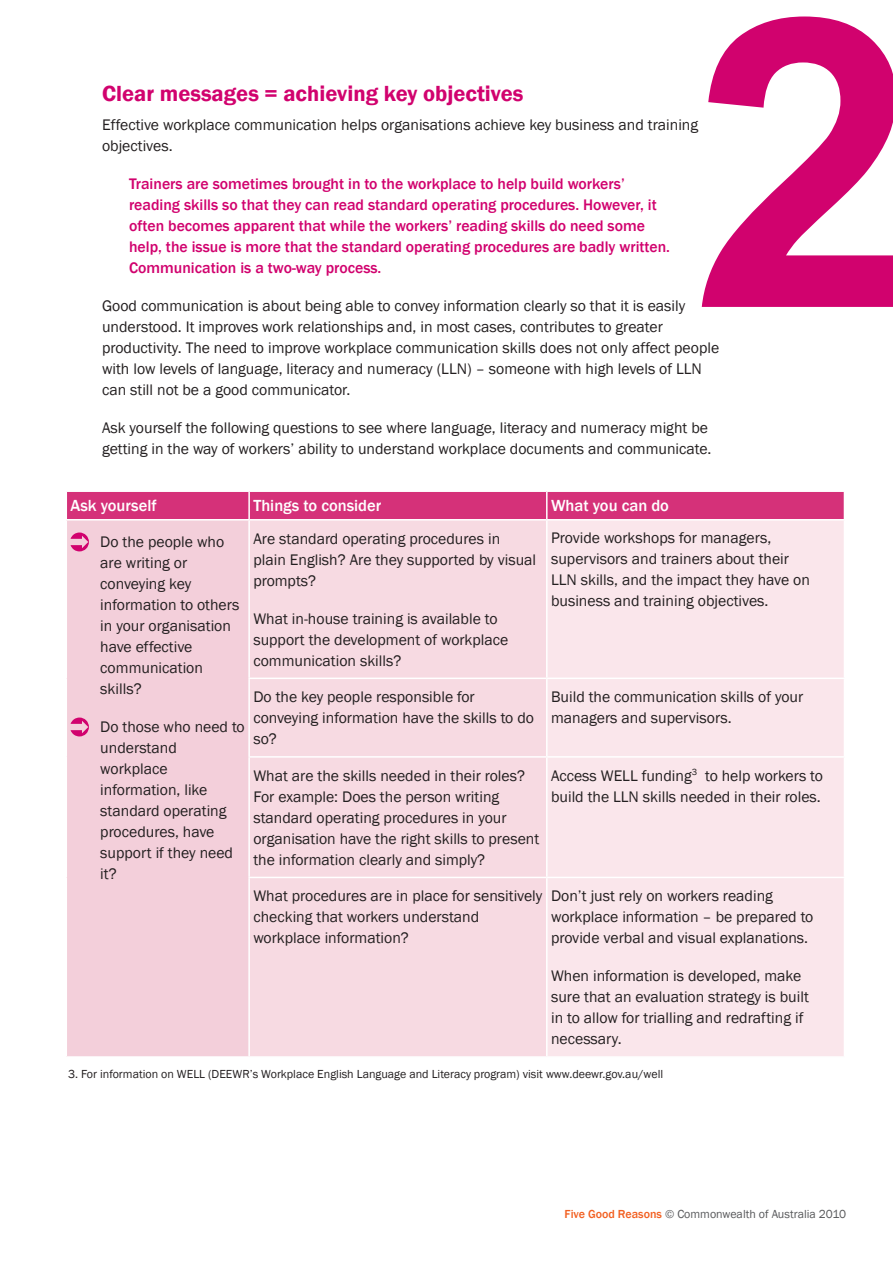
<style>
.page{position:relative;width:893px;height:1263px;background:#fff}
.page>*{position:absolute;margin:0;border:0;box-sizing:border-box;transform-origin:0 0}
.t1{font:700 403.95px "Arial";color:#d1026e}
.t2{font:600 22.5px "Franklin Gothic";color:#d1026e}
.t3{font:500 16.5px "Franklin Gothic";color:#fff}
.t4{font:15.75px/21px "Franklin Gothic";color:#231f20}
.t5{font:500 15.75px/21px "Franklin Gothic";color:#d1026e}
.t6{font:12px "Franklin Gothic";color:#231f20}
.t7{font:12px "Franklin Gothic";color:#57585a}
.s1{font-weight:500;color:#f26021}
</style>
<div class="page">
<div style="left:66px;top:520px;width:183px;height:537px;background:#f3cfda"></div>
<div style="left:250px;top:520px;width:296px;height:536px;background:#f7dae2"></div>
<div style="left:548px;top:520px;width:296px;height:536px;background:#fae6eb"></div>
<div style="left:67px;top:491px;width:777px;height:28px;background:#d53179"></div>
<hr style="left:66px;top:520px;width:1px;height:158px;background:#fff">
<hr style="left:248px;top:520px;width:2px;height:158px;background:#fff">
<hr style="left:66px;top:678px;width:1px;height:79px;background:#fff">
<hr style="left:248px;top:678px;width:299px;height:1px;background:#fff">
<hr style="left:248px;top:679px;width:2px;height:77px;background:#fff">
<hr style="left:547px;top:678px;width:298px;height:1px;background:#fff">
<hr style="left:66px;top:757px;width:1px;height:120px;background:#fff">
<hr style="left:248px;top:756px;width:299px;height:2px;background:#fff">
<hr style="left:248px;top:758px;width:2px;height:119px;background:#fff">
<hr style="left:547px;top:756px;width:298px;height:2px;background:#fff">
<hr style="left:66px;top:877px;width:1px;height:179px;background:#fff">
<hr style="left:248px;top:877px;width:299px;height:1px;background:#fff">
<hr style="left:248px;top:878px;width:2px;height:178px;background:#fff">
<hr style="left:547px;top:877px;width:298px;height:1px;background:#fff">
<hr style="left:66px;top:1056px;width:183px;height:2px;background:#fff">
<svg style="left:71px;top:532px;width:18px;height:19px"></svg>
<svg style="left:71px;top:717px;width:18px;height:19px"></svg>
<h1 class="t1" style="left:692px;top:-101px;width:226px">2</h1>
<h2 class="t2" style="left:102px;top:79px;width:423px">Clear messages = achieving key objectives</h2>
<p class="t4" style="left:102px;top:115px;width:598px">Effective workplace communication helps organisations achieve key business and training objectives.</p>
<p class="t5" style="left:129px;top:174px;width:542px">Trainers are sometimes brought in to the workplace to help build workers’ reading skills so that they can read standard operating procedures. However, it often becomes apparent that while the workers’ reading skills do need some help, the issue is more that the standard operating procedures are badly written.<br>Communication is a two-way process.</p>
<p class="t4" style="left:102px;top:296px;width:619px">Good communication is about being able to convey information clearly so that it is easily understood. It improves work relationships and, in most cases, contributes to greater productivity. The need to improve workplace communication skills does not only affect people with low levels of language, literacy and numeracy (LLN) – someone with high levels of LLN can still not be a good communicator.</p>
<p class="t4" style="left:102px;top:418px;width:611px">Ask yourself the following questions to see where language, literacy and numeracy might be getting in the way of workers’ ability to understand workplace documents and communicate.</p>
<p class="t3" style="left:71px;top:495px;width:88px">Ask yourself</p>
<p class="t3" style="left:253px;top:495px;width:129px">Things to consider</p>
<p class="t3" style="left:551px;top:495px;width:119px">What you can do</p>
<p class="t4" style="left:100px;top:532px;width:141px">Do the people who are writing or conveying key information to others in your organisation have effective communication skills?</p>
<p class="t4" style="left:100px;top:717px;width:146px">Do those who need to understand workplace information, like standard operating procedures, have support if they need it?</p>
<p class="t4" style="left:551px;top:528px;width:260px">Provide workshops for managers, supervisors and trainers about their LLN skills, and the impact they have on business and training objectives.</p>
<p class="t4" style="left:253px;top:528px;width:284px">Are standard operating procedures in plain English? Are they supported by visual prompts?</p>
<p class="t4" style="left:253px;top:608px;width:257px">What in-house training is available to support the development of workplace communication skills?</p>
<p class="t4" style="left:253px;top:687px;width:282px">Do the key people responsible for conveying information have the skills to do so?</p>
<p class="t4" style="left:551px;top:687px;width:254px">Build the communication skills of your managers and supervisors.</p>
<p class="t4" style="left:253px;top:765px;width:287px">What are the skills needed in their roles?<br>For example: Does the person writing standard operating procedures in your organisation have the right skills to present the information clearly and simply?</p>
<p class="t4" style="left:551px;top:765px;width:274px">Access WELL funding<sup>3</sup> to help workers to build the LLN skills needed in their roles.</p>
<p class="t4" style="left:253px;top:886px;width:291px">What procedures are in place for sensitively checking that workers understand workplace information?</p>
<p class="t4" style="left:551px;top:886px;width:264px">Don’t just rely on workers reading workplace information – be prepared to provide verbal and visual explanations.</p>
<p class="t4" style="left:551px;top:966px;width:259px">When information is developed, make sure that an evaluation strategy is built in to allow for trialling and redrafting if necessary.</p>
<p class="t6" style="left:68px;top:1066px;width:597px">3. For information on WELL (DEEWR’s Workplace English Language and Literacy program) visit www.deewr.gov.au/well</p>
<p class="t7" style="left:565px;top:1206px;width:283px"><span class="s1">Five Good Reasons</span> © Commonwealth of Australia 2010</p>
</div>
